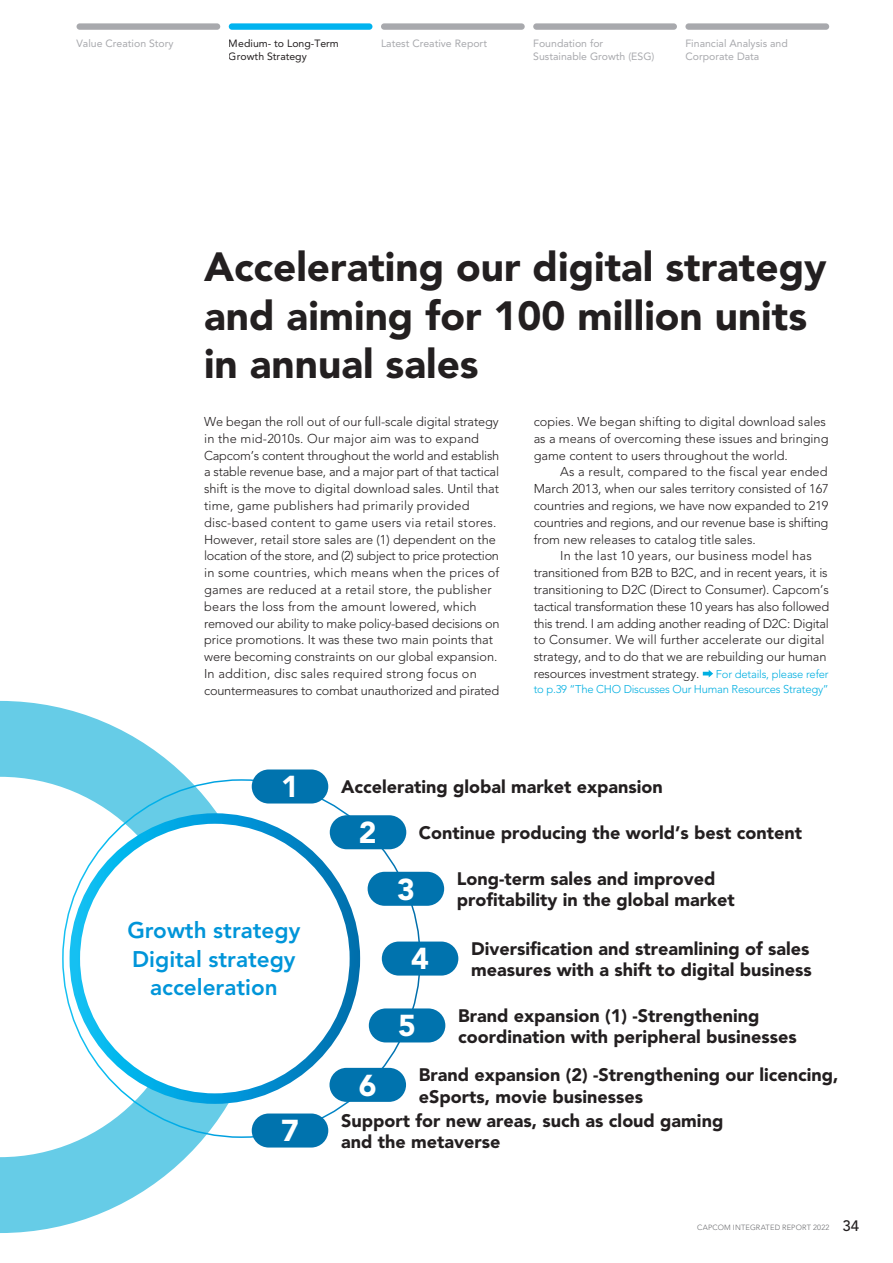
<style>
.page{position:relative;width:893px;height:1263px;background:#fff}
.page>*{position:absolute;margin:0;border:0;box-sizing:border-box;transform-origin:0 0}
.t1{font:900 40.5px/48.6px "Avenir LT Std";color:#231f20}
.t2{font:900 30px "Avenir LT Std";color:#fff}
.t3{font:800 22.5px/28.5px "Avenir LT Std";color:#0095d9;text-align:center}
.t4{font:900 18px/21.6px "Avenir LT Std";color:#231f20}
.t5{font:300 12.75px/16.8px "Avenir LT Std";color:#231f20}
.t6{font:300 11.25px/15.6px "Avenir LT Std";letter-spacing:-.02em;color:#00afe1;text-align:right}
.t7{font:10.5px/12.8px "Avenir LT Std";color:#a8a9ad}
.t8{font:10.5px/12.8px "Avenir LT Std";color:#231f20}
.t9{font:300 7.5px "Avenir LT Std";letter-spacing:.025em;color:#6c6d70}
.s1{font-weight:500;font-size:15px;color:#231f20}
</style>
<div class="page">
<svg style="left:0;top:701px;width:266px;height:532px"></svg>
<div style="left:75px;top:818px;width:280px;height:280px;background:#fff;border-radius:50%"></div>
<div style="left:70px;top:813px;width:290px;height:291px;border:10px solid #fff;border-radius:50%"></div>
<div style="left:252px;top:769px;width:76px;height:34px;background:#0073ae;border-radius:17px"></div>
<div style="left:330px;top:815px;width:76px;height:34px;background:#0073ae;border-radius:17px"></div>
<div style="left:368px;top:872px;width:76px;height:34px;background:#0073ae;border-radius:17px"></div>
<div style="left:382px;top:941px;width:76px;height:34px;background:#0073ae;border-radius:17px"></div>
<div style="left:369px;top:1008px;width:76px;height:34px;background:#0073ae;border-radius:17px"></div>
<div style="left:329px;top:1068px;width:77px;height:34px;background:#0073ae;border-radius:17px"></div>
<div style="left:252px;top:1113px;width:76px;height:34px;background:#0073ae;border-radius:17px"></div>
<svg style="left:703px;top:670px;width:10px;height:7px"></svg>
<div style="left:229px;top:23px;width:143px;height:7px;background:#00b3ef;border-radius:3px"></div>
<div style="left:381px;top:23px;width:144px;height:7px;background:#a8a9ad;border-radius:3px"></div>
<div style="left:533px;top:23px;width:144px;height:7px;background:#a8a9ad;border-radius:3px"></div>
<div style="left:685px;top:23px;width:144px;height:7px;background:#a8a9ad;border-radius:3px"></div>
<div style="left:77px;top:23px;width:143px;height:7px;background:#a8a9ad;border-radius:3px"></div>
<p class="t7" style="left:77px;top:37px;width:99px">Value Creation Story</p>
<p class="t7" style="left:533px;top:37px;width:123px">Foundation for<br>Sustainable Growth (ESG)</p>
<p class="t8" style="left:229px;top:37px;width:112px">Medium- to Long-Term<br>Growth Strategy</p>
<p class="t7" style="left:381px;top:37px;width:108px">Latest Creative Report</p>
<p class="t7" style="left:685px;top:37px;width:104px">Financial Analysis and<br>Corporate Data</p>
<h1 class="t1" style="left:204px;top:242px;width:624px">Accelerating our digital strategy and aiming for 100 million units in annual sales</h1>
<p class="t5" style="left:204px;top:413px;width:297px">We began the roll out of our full-scale digital strategy in the mid-2010s. Our major aim was to expand Capcom’s content throughout the world and establish a stable revenue base, and a major part of that tactical shift is the move to digital download sales. Until that time, game publishers had primarily provided disc-based content to game users via retail stores.<br>However, retail store sales are (1) dependent on the location of the store, and (2) subject to price protection in some countries, which means when the prices of games are reduced at a retail store, the publisher bears the loss from the amount lowered, which removed our ability to make policy-based decisions on price promotions. It was these two main points that were becoming constraints on our global expansion.<br>In addition, disc sales required strong focus on countermeasures to combat unauthorized and pirated</p>
<p class="t5" style="left:534px;top:413px;width:296px">copies. We began shifting to digital download sales as a means of overcoming these issues and bringing game content to users throughout the world.</p>
<p class="t5" style="left:534px;top:464px;width:297px;text-align:justify;text-indent:27px">As a result, compared to the fiscal year ended March 2013, when our sales territory consisted of 167 countries and regions, we have now expanded to 219 countries and regions, and our revenue base is shifting from new releases to catalog title sales.</p>
<p class="t5" style="left:534px;top:548px;width:297px;text-indent:27px">In the last 10 years, our business model has transitioned from B2B to B2C, and in recent years, it is transitioning to D2C (Direct to Consumer). Capcom’s tactical transformation these 10 years has also followed this trend. I am adding another reading of D2C: Digital to Consumer. We will further accelerate our digital strategy, and to do that we are rebuilding our human resources investment strategy.</p>
<p class="t6" style="left:534px;top:666px;width:297px">For details, please refer<br>to p.39 “The CHO Discusses Our Human Resources Strategy”</p>
<h2 class="t2" style="left:281px;top:769px;width:19px">1</h2>
<h3 class="t3" style="left:127px;top:916px;width:174px">Growth strategy<br>Digital strategy acceleration</h3>
<h2 class="t2" style="left:281px;top:1113px;width:19px">7</h2>
<h3 class="t4" style="left:341px;top:776px;width:323px">Accelerating global market expansion</h3>
<h3 class="t4" style="left:419px;top:822px;width:385px">Continue producing the world’s best content</h3>
<h3 class="t4" style="left:457px;top:868px;width:280px">Long-term sales and improved profitability in the global market</h3>
<h3 class="t4" style="left:471px;top:937px;width:342px">Diversification and streamlining of sales measures with a shift to digital business</h3>
<h2 class="t2" style="left:359px;top:815px;width:19px">2</h2>
<h2 class="t2" style="left:397px;top:871px;width:19px">3</h2>
<h2 class="t2" style="left:411px;top:941px;width:19px">4</h2>
<h2 class="t2" style="left:359px;top:1067px;width:19px">6</h2>
<h2 class="t2" style="left:398px;top:1008px;width:19px">5</h2>
<h3 class="t4" style="left:458px;top:1004px;width:340px">Brand expansion (1) -Strengthening coordination with peripheral businesses</h3>
<h3 class="t4" style="left:419px;top:1064px;width:421px">Brand expansion (2) -Strengthening our licencing, eSports, movie businesses</h3>
<h3 class="t4" style="left:341px;top:1109px;width:384px">Support for new areas, such as cloud gaming and the metaverse</h3>
<p class="t9" style="left:697px;top:1223px;width:163px">CAPCOM INTEGRATED REPORT 2022 <span class="s1">34</span></p>
</div>
